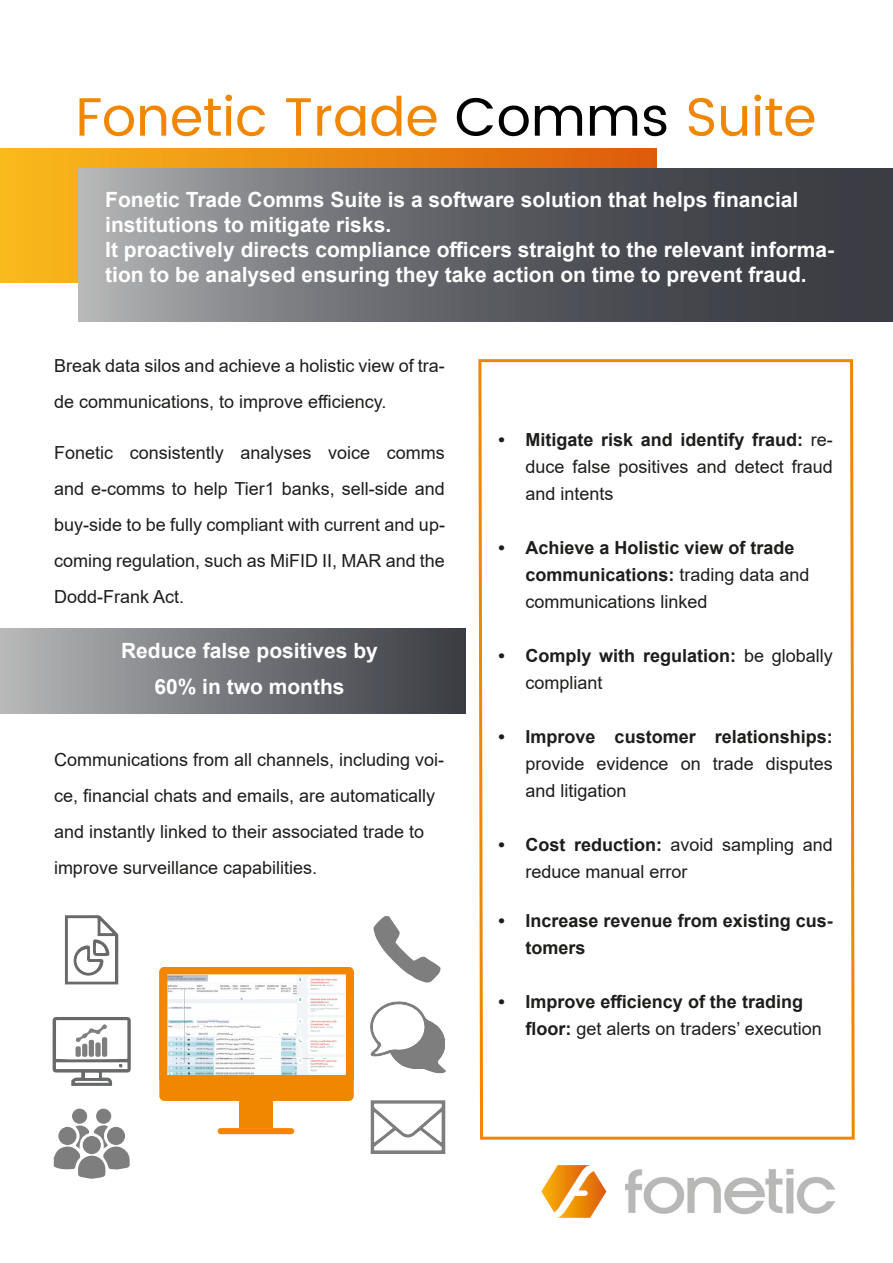
<style>
.page{position:relative;width:893px;height:1263px;background:#fff}
.page>*{position:absolute;margin:0;border:0;box-sizing:border-box;transform-origin:0 0}
.t1{font:54px "Poppins";color:#f18600}
.t2{font:700 21px/25.2px "Arial";color:#fff;text-align:center}
.t3{font:18px/36px "Arial";color:#1d1d1b}
.t4{font:700 18px/27px "Arial";color:#1d1d1b}
.s1{color:#000}
.s2{font-weight:700}
.s3{font-weight:400}
</style>
<div class="page">
<svg style="left:478px;top:359px;width:377px;height:781px"></svg>
<div style="left:0;top:149px;width:657px;height:133px;background:linear-gradient(to right,#f8bb1c,#dd5b0a)"></div>
<img style="left:542px;top:1165px;width:293px;height:52px">
<div style="left:0;top:629px;width:465px;height:84px;background:linear-gradient(to right,#b6b7b8,#383a42)"></div>
<svg style="left:79px;top:168px;width:814px;height:153px;background:#64666b"></svg>
<svg style="left:65px;top:915px;width:54px;height:70px"></svg>
<svg style="left:52px;top:1017px;width:79px;height:69px"></svg>
<svg style="left:54px;top:1108px;width:76px;height:71px"></svg>
<svg style="left:373px;top:916px;width:68px;height:67px"></svg>
<svg style="left:370px;top:1001px;width:76px;height:73px"></svg>
<div style="left:239px;top:1088px;width:34px;height:40px;background:#f18600"></div>
<div style="left:159px;top:967px;width:195px;height:134px;background:#f18600;border-radius:5px"></div>
<svg style="left:159px;top:967px;width:195px;height:114px"></svg>
<div style="left:218px;top:1128px;width:76px;height:6px;background:#f18600;border-radius:3px"></div>
<svg style="left:370px;top:1100px;width:75px;height:54px"></svg>
<img style="left:167px;top:974px;width:179px;height:101px">
<img style="left:168px;top:975px;width:177px;height:98px">
<img style="left:314px;top:1021px;width:8px;height:37px">
<img style="left:293px;top:1030px;width:8px;height:28px">
<img style="left:272px;top:1013px;width:8px;height:45px">
<img style="left:251px;top:996px;width:8px;height:62px">
<img style="left:230px;top:1005px;width:8px;height:53px">
<img style="left:209px;top:1011px;width:8px;height:47px">
<img style="left:188px;top:1021px;width:8px;height:37px">
<img style="left:183px;top:989px;width:1px;height:74px">
<img style="left:181px;top:1058px;width:145px;height:1px">
<h1 class="t1" style="left:75px;top:78px;width:742px">Fonetic Trade <span class="s1">Comms</span> Suite</h1>
<p class="t2" style="left:105px;top:187px;width:730px;text-align:left">Fonetic Trade Comms Suite is a software solution that helps financial institutions to mitigate risks.<br>It proactively directs compliance officers straight to the relevant informa&shy;tion to be analysed ensuring they take action on time to prevent fraud.</p>
<p class="t3" style="left:54px;top:348px;width:392px">Break data silos and achieve a holistic view of tra&shy;de communications, to improve efficiency.</p>
<p class="t3" style="left:54px;top:435px;width:392px;text-align:justify">Fonetic consistently analyses voice comms and e-comms to help Tier1 banks, sell-side and buy-side to be fully compliant with current and up&shy;coming regulation, such as MiFID II, MAR and the Dodd-Frank Act.</p>
<p class="t2" style="left:121px;top:633px;width:258px;line-height:36px">Reduce false positives by<br>60% in two months</p>
<p class="t3" style="left:54px;top:741px;width:392px">Communications from all channels, including voi&shy;ce, financial chats and emails, are automatically and instantly linked to their associated trade to improve surveillance capabilities.</p>
<p class="t3" style="left:525px;top:426px;width:309px;line-height:27px;text-align:justify;text-indent:-27px"><span class="s2">• Mitigate risk and identify fraud:</span> re&shy;duce false positives and detect fraud and intents</p>
<p class="t4" style="left:525px;top:535px;width:286px;text-indent:-27px">• Achieve a Holistic view of trade communications: <span class="s3">trading data and communications linked</span></p>
<p class="t4" style="left:525px;top:643px;width:309px;text-indent:-27px">• Comply with regulation: <span class="s3">be globally compliant</span></p>
<p class="t4" style="left:498px;top:724px;width:336px">• Improve customer relationships:</p>
<p class="t3" style="left:525px;top:750px;width:309px;line-height:27px">provide evidence on trade disputes and litigation</p>
<p class="t3" style="left:525px;top:831px;width:309px;line-height:27px;text-indent:-27px"><span class="s2">• Cost reduction:</span> avoid sampling and reduce manual error</p>
<p class="t4" style="left:525px;top:907px;width:309px;text-indent:-27px">• Increase revenue from existing cus&shy;tomers</p>
<p class="t4" style="left:525px;top:988px;width:298px;text-indent:-27px">• Improve efficiency of the trading floor: <span class="s3">get alerts on traders’ execution</span></p>
</div>
